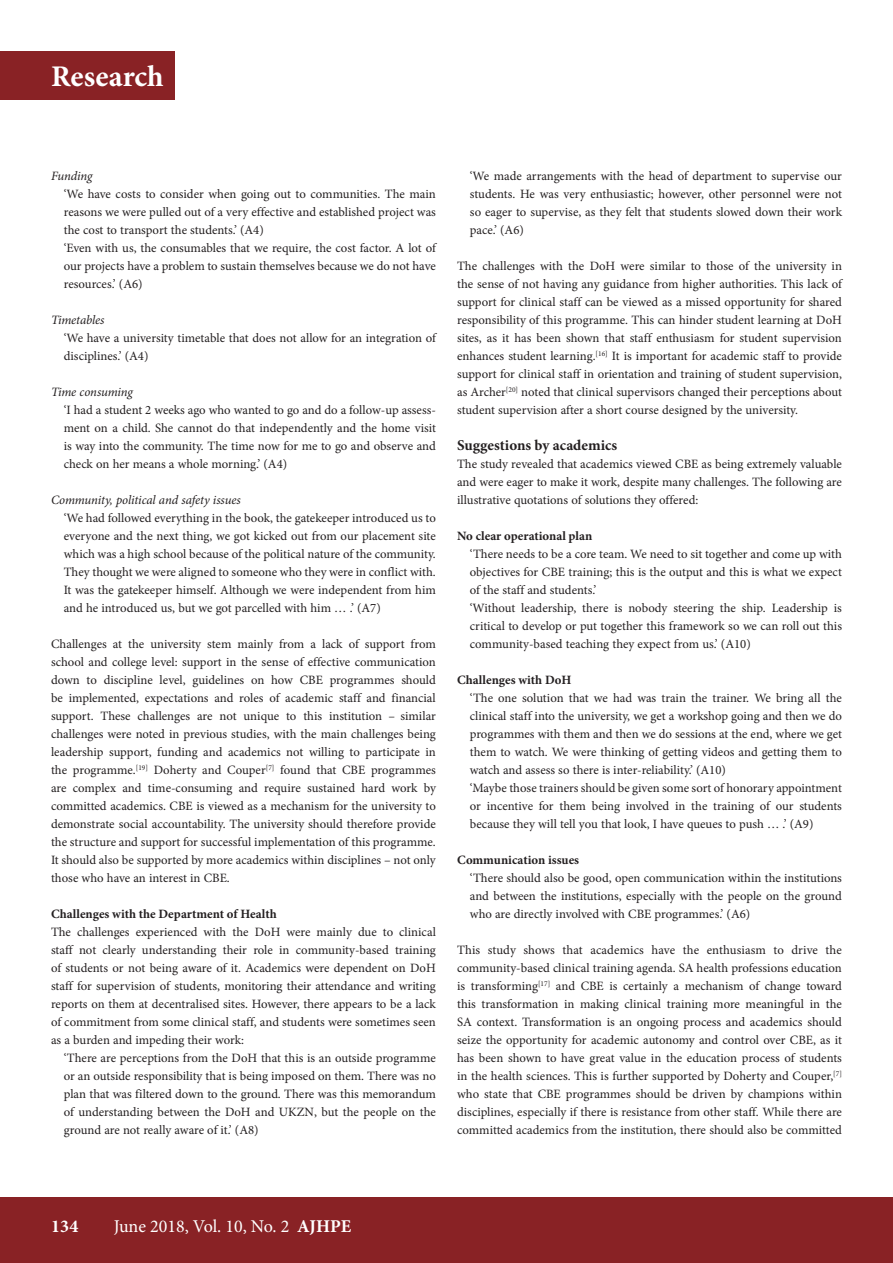
<style>
.page{position:relative;width:893px;height:1263px;background:#fff}
.page>*{position:absolute;margin:0;border:0;box-sizing:border-box;transform-origin:0 0}
.t1{font:700 30px "Minion Pro";color:#fff}
.t2{font:18px "Minion Pro";color:#fff}
.t3{font:700 18px "Minion Pro";color:#fff}
.C_HEAD{font:700 15px "Minion Pro";color:#231f20}
.BODY_TEXT_1ST_PARAGR{font:12.75px/18px "Minion Pro";color:#231f20;text-align:justify}
.BODY_TEXT_INDENT{font:12.75px/18px "Minion Pro";letter-spacing:-.005em;color:#231f20;text-align:justify}
.D_HEAD{font:700 12.75px "Minion Pro";color:#231f20}
.BODY_TEXT_INDENT-2{font:italic 12.75px "Minion Pro";letter-spacing:-.01em;color:#231f20}
.BODY_TEXT_1ST_PARAGR-2{font:italic 12.75px "Minion Pro";letter-spacing:-.015em;color:#231f20}
.s1{font-weight:700}
</style>
<div class="page">
<div style="left:0;top:1197px;width:893px;height:66px;background:#892225"></div>
<div style="left:0;top:51px;width:174px;height:49px;background:#892225"></div>
<h1 class="t1" style="left:51px;top:56px;width:114px">Research</h1>
<p class="BODY_TEXT_INDENT-2" style="left:51px;top:167px;width:43px">Funding</p>
<p class="BODY_TEXT_INDENT" style="left:64px;top:185px;width:374px">‘We have costs to consider when going out to communities. The main reasons we were pulled out of a very effective and established project was the cost to transport the students.’ (A4)</p>
<p class="BODY_TEXT_INDENT" style="left:64px;top:239px;width:374px">‘Even with us, the consumables that we require, the cost factor. A lot of our projects have a problem to sustain themselves because we do not have resources.’ (A6)</p>
<p class="BODY_TEXT_INDENT-2" style="left:51px;top:311px;width:55px">Timetables</p>
<p class="BODY_TEXT_INDENT" style="left:64px;top:329px;width:374px">‘We have a university timetable that does not allow for an integration of disciplines.’ (A4)</p>
<p class="BODY_TEXT_1ST_PARAGR-2" style="left:51px;top:383px;width:83px">Time consuming</p>
<p class="BODY_TEXT_INDENT" style="left:64px;top:401px;width:374px">‘I had a student 2 weeks ago who wanted to go and do a follow-up assess&shy;ment on a child. She cannot do that independently and the home visit is way into the community. The time now for me to go and observe and check on her means a whole morning.’ (A4)</p>
<p class="BODY_TEXT_INDENT-2" style="left:51px;top:491px;width:191px">Community, political and safety issues</p>
<p class="BODY_TEXT_INDENT" style="left:64px;top:509px;width:374px">‘We had followed everything in the book, the gatekeeper introduced us to everyone and the next thing, we got kicked out from our placement site which was a high school because of the political nature of the community.<br>They thought we were aligned to someone who they were in conflict with.<br>It was the gatekeeper himself. Although we were independent from him and he introduced us, but we got parcelled with him … .’ (A7)</p>
<p class="BODY_TEXT_1ST_PARAGR" style="left:51px;top:635px;width:386px">Challenges at the university stem mainly from a lack of support from school and college level: support in the sense of effective communication down to discipline level, guidelines on how CBE programmes should be implemented, expectations and roles of academic staff and financial support. These challenges are not unique to this institution – similar challenges were noted in previous studies, with the main challenges being leadership support, funding and academics not willing to participate in the programme.<sup>[19]</sup> Doherty and Couper<sup>[7]</sup> found that CBE programmes are complex and time-consuming and require sustained hard work by committed academics. CBE is viewed as a mechanism for the university to demonstrate social accountability. The university should therefore provide the structure and support for successful implementation of this programme.<br>It should also be supported by more academics within disciplines – not only those who have an interest in CBE.</p>
<h4 class="D_HEAD" style="left:51px;top:905px;width:227px">Challenges with the Department of Health</h4>
<p class="BODY_TEXT_1ST_PARAGR" style="left:51px;top:923px;width:386px">The challenges experienced with the DoH were mainly due to clinical staff not clearly understanding their role in community-based training of students or not being aware of it. Academics were dependent on DoH staff for supervision of students, monitoring their attendance and writing reports on them at decentralised sites. However, there appears to be a lack of commitment from some clinical staff, and students were sometimes seen as a burden and impeding their work:</p>
<p class="BODY_TEXT_INDENT" style="left:64px;top:1049px;width:374px">‘There are perceptions from the DoH that this is an outside programme or an outside responsibility that is being imposed on them. There was no plan that was filtered down to the ground. There was this memorandum of understanding between the DoH and UKZN, but the people on the ground are not really aware of it.’ (A8)</p>
<p class="BODY_TEXT_INDENT" style="left:470px;top:167px;width:374px">‘We made arrangements with the head of department to supervise our students. He was very enthusiastic; however, other personnel were not so eager to supervise, as they felt that students slowed down their work pace.’ (A6)</p>
<p class="BODY_TEXT_1ST_PARAGR" style="left:457px;top:257px;width:386px">The challenges with the DoH were similar to those of the university in the sense of not having any guidance from higher authorities. This lack of support for clinical staff can be viewed as a missed opportunity for shared responsibility of this programme. This can hinder student learning at DoH sites, as it has been shown that staff enthusiasm for student supervision enhances student learning.<sup>[16]</sup> It is important for academic staff to provide support for clinical staff in orientation and training of student supervision, as Archer<sup>[20]</sup> noted that clinical supervisors changed their perceptions about student supervision after a short course designed by the university.</p>
<h3 class="C_HEAD" style="left:457px;top:435px;width:162px">Suggestions by academics</h3>
<p class="BODY_TEXT_1ST_PARAGR" style="left:457px;top:455px;width:386px">The study revealed that academics viewed CBE as being extremely valuable and were eager to make it work, despite many challenges. The following are illustrative quotations of solutions they offered:</p>
<h4 class="D_HEAD" style="left:457px;top:527px;width:137px">No clear operational plan</h4>
<p class="BODY_TEXT_INDENT" style="left:470px;top:545px;width:374px">‘There needs to be a core team. We need to sit together and come up with objectives for CBE training; this is the output and this is what we expect of the staff and students.’</p>
<p class="BODY_TEXT_INDENT" style="left:470px;top:599px;width:374px">‘Without leadership, there is nobody steering the ship. Leadership is critical to develop or put together this framework so we can roll out this community-based teaching they expect from us.’ (A10)</p>
<h4 class="D_HEAD" style="left:457px;top:671px;width:116px">Challenges with DoH</h4>
<p class="BODY_TEXT_INDENT" style="left:470px;top:689px;width:374px">‘The one solution that we had was train the trainer. We bring all the clinical staff into the university, we get a workshop going and then we do programmes with them and then we do sessions at the end, where we get them to watch. We were thinking of getting videos and getting them to watch and assess so there is inter-reliability.’ (A10)</p>
<p class="BODY_TEXT_INDENT" style="left:470px;top:779px;width:374px">‘Maybe those trainers should be given some sort of honorary appointment or incentive for them being involved in the training of our students because they will tell you that look, I have queues to push … .’ (A9)</p>
<h4 class="D_HEAD" style="left:457px;top:851px;width:124px">Communication issues</h4>
<p class="BODY_TEXT_INDENT" style="left:470px;top:869px;width:374px">‘There should also be good, open communication within the institutions and between the institutions, especially with the people on the ground who are directly involved with CBE programmes.’ (A6)</p>
<p class="BODY_TEXT_1ST_PARAGR" style="left:457px;top:941px;width:386px">This study shows that academics have the enthusiasm to drive the community-based clinical training agenda. SA health professions education is transforming<sup>[17]</sup> and CBE is certainly a mechanism of change toward this transformation in making clinical training more meaningful in the SA context. Transformation is an ongoing process and academics should seize the opportunity for academic autonomy and control over CBE, as it has been shown to have great value in the education process of students in the health sciences. This is further supported by Doherty and Couper,<sup>[7] </sup>who state that CBE programmes should be driven by champions within disciplines, especially if there is resistance from other staff. While there are committed academics from the institution, there should also be committed</p>
<h2 class="t3" style="left:51px;top:1213px;width:29px">134</h2>
<h2 class="t2" style="left:114px;top:1214px;width:239px">June 2018, Vol. 10, No. 2 <span class="s1">AJHPE</span></h2>
</div>
